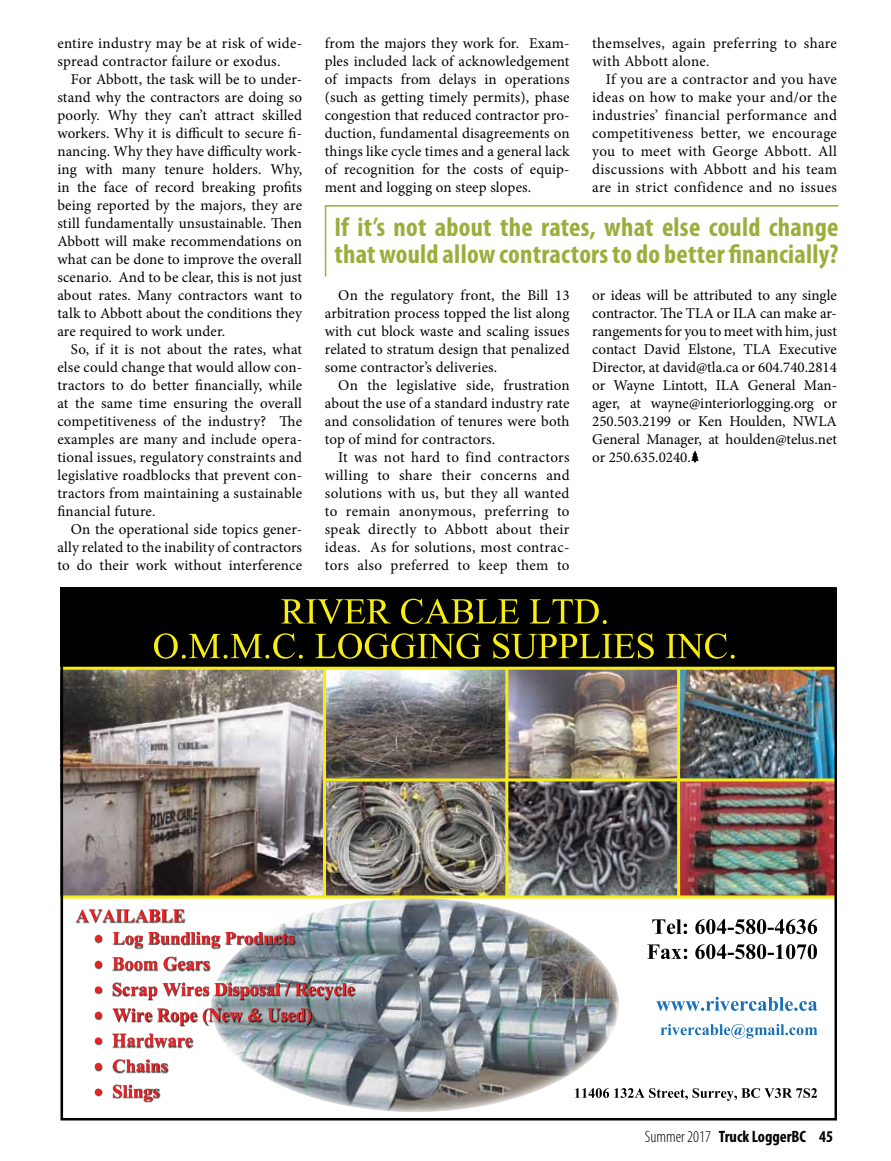
<style>
.page{position:relative;width:891px;height:1161px;background:#fff}
.page>*{position:absolute;margin:0;border:0;box-sizing:border-box;transform-origin:0 0}
.t1{font:700 condensed 27px/27px "Myriad Pro";letter-spacing:.01em;color:#9aae3c}
.t2{font:700 condensed 16.5px "Myriad Pro";color:#000}
.t3{font:15px/18px "Minion Pro";letter-spacing:.01em;color:#000;text-align:justify}
.s1{font-weight:300}
</style>
<div class="page">
<img style="left:61px;top:587px;width:776px;height:533px">
<svg style="left:324px;top:205px;width:515px;height:72px"></svg>
<svg style="left:691px;top:451px;width:8px;height:11px"></svg>
<p class="t3" style="left:57px;top:34px;width:246px">entire industry may be at risk of wide&shy;spread contractor failure or exodus.</p>
<p class="t3" style="left:57px;top:70px;width:246px;text-indent:14px">For Abbott, the task will be to under&shy;stand why the contractors are doing so poorly. Why they can’t attract skilled workers. Why it is difficult to secure fi&shy;nancing. Why they have difficulty work&shy;ing with many tenure holders. Why, in the face of record breaking profits being reported by the majors, they are still fundamentally unsustainable. Then Abbott will make recommendations on what can be done to improve the overall scenario. And to be clear, this is not just about rates. Many contractors want to talk to Abbott about the conditions they are required to work under.</p>
<p class="t3" style="left:57px;top:340px;width:246px;text-indent:14px">So, if it is not about the rates, what else could change that would allow con&shy;tractors to do better financially, while at the same time ensuring the overall competitiveness of the industry? The examples are many and include opera&shy;tional issues, regulatory constraints and legislative roadblocks that prevent con&shy;tractors from maintaining a sustainable financial future.</p>
<p class="t3" style="left:57px;top:520px;width:246px;text-indent:14px">On the operational side topics gener&shy;ally related to the inability of contractors to do their work without interference</p>
<p class="t3" style="left:325px;top:34px;width:246px">from the majors they work for. Exam&shy;ples included lack of acknowledgement of impacts from delays in operations (such as getting timely permits), phase congestion that reduced contractor pro&shy;duction, fundamental disagreements on things like cycle times and a general lack of recognition for the costs of equip&shy;ment and logging on steep slopes.</p>
<p class="t3" style="left:592px;top:35px;width:246px">themselves, again preferring to share with Abbott alone.</p>
<p class="t3" style="left:592px;top:71px;width:246px;text-indent:14px">If you are a contractor and you have ideas on how to make your and/or the industries’ financial performance and competitiveness better, we encourage you to meet with George Abbott. All discussions with Abbott and his team are in strict confidence and no issues</p>
<h1 class="t1" style="left:334px;top:213px;width:506px">If it’s not about the rates, what else could change that would allow contractors to do better financially?</h1>
<p class="t3" style="left:325px;top:286px;width:246px;text-indent:14px">On the regulatory front, the Bill 13 arbitration process topped the list along with cut block waste and scaling issues related to stratum design that penalized some contractor’s deliveries.</p>
<p class="t3" style="left:325px;top:376px;width:246px;text-indent:14px">On the legislative side, frustration about the use of a standard industry rate and consolidation of tenures were both top of mind for contractors.</p>
<p class="t3" style="left:325px;top:448px;width:246px;text-indent:14px">It was not hard to find contractors willing to share their concerns and solutions with us, but they all wanted to remain anonymous, preferring to speak directly to Abbott about their ideas. As for solutions, most contrac&shy;tors also preferred to keep them to</p>
<p class="t3" style="left:592px;top:286px;width:246px">or ideas will be attributed to any single contractor. The TLA or ILA can make ar&shy;rangements for you to meet with him, just contact David Elstone, TLA Executive Director, at david@tla.ca or 604.740.2814 or Wayne Lintott, ILA General Man&shy;ager, at wayne@interiorlogging.org or 250.503.2199 or Ken Houlden, NWLA General Manager, at houlden@telus.net or 250.635.0240.</p>
<p class="t2" style="left:645px;top:1126px;width:190px"><span class="s1">Summer 2017</span> Truck LoggerBC 45</p>
</div>
